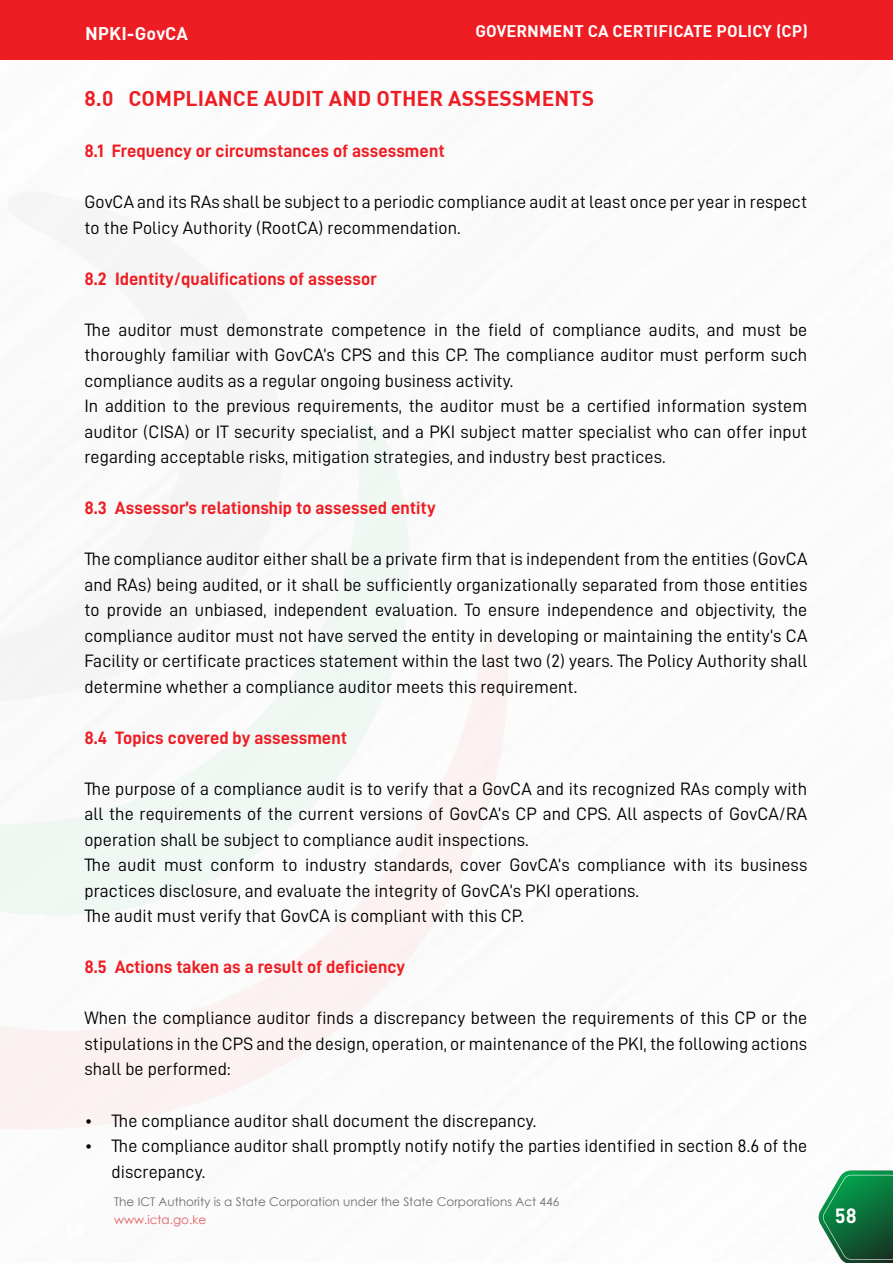
<style>
.page{position:relative;width:893px;height:1263px;background:#fff}
.page>*{position:absolute;margin:0;border:0;box-sizing:border-box;transform-origin:0 0}
.t1{font:21px "DIN Bold";letter-spacing:.005em;color:#ee1d23}
.t2{font:21px "D DIN Bold";color:#fff}
.t3{font:18px/25.5px "D DIN";letter-spacing:.005em;color:#000;text-align:justify}
.t4{font:18px "D DIN Bold";letter-spacing:.005em;color:#ee1d23}
.t5{font:18px "DIN Bold";letter-spacing:.005em;color:#fff}
.t6{font:700 16.5px "DIN";letter-spacing:.005em;color:#fff}
.t7{font:12px "Century Gothic";color:#6c6d70}
.t8{font:12px "Century Gothic";color:#d9181f}
</style>
<div class="page">
<svg style="left:316px;top:424px;width:94px;height:216px;fill:#f1f8f4"></svg>
<svg style="left:0;top:640px;width:508px;height:489px"></svg>
<svg style="left:0;top:192px;width:295px;height:509px"></svg>
<div style="left:0;top:0;width:893px;height:60px;background:#ee1d23"></div>
<img style="left:818px;top:1170px;width:75px;height:93px">
<p class="t5" style="left:85px;top:21px;width:104px">NPKI-GovCA</p>
<p class="t6" style="left:475px;top:21px;width:334px">GOVERNMENT CA CERTIFICATE POLICY (CP)</p>
<p class="t1" style="left:84px;top:85px;width:511px">8.0 COMPLIANCE AUDIT AND OTHER ASSESSMENTS</p>
<p class="t4" style="left:84px;top:141px;width:362px">8.1 Frequency or circumstances of assessment</p>
<p class="t3" style="left:84px;top:189px;width:724px">GovCA and its RAs shall be subject to a periodic compliance audit at least once per year in respect to the Policy Authority (RootCA) recommendation.</p>
<p class="t4" style="left:84px;top:269px;width:294px">8.2 Identity/qualifications of assessor</p>
<p class="t3" style="left:84px;top:317px;width:724px">The auditor must demonstrate competence in the field of compliance audits, and must be thoroughly familiar with GovCA’s CPS and this CP. The compliance auditor must perform such compliance audits as a regular ongoing business activity.</p>
<p class="t3" style="left:84px;top:393px;width:724px">In addition to the previous requirements, the auditor must be a certified information system auditor (CISA) or IT security specialist, and a PKI subject matter specialist who can offer input regarding acceptable risks, mitigation strategies, and industry best practices.</p>
<p class="t4" style="left:84px;top:498px;width:353px">8.3 Assessor’s relationship to assessed entity</p>
<p class="t3" style="left:84px;top:546px;width:724px">The compliance auditor either shall be a private firm that is independent from the entities (GovCA and RAs) being audited, or it shall be sufficiently organizationally separated from those entities to provide an unbiased, independent evaluation. To ensure independence and objectivity, the compliance auditor must not have served the entity in developing or maintaining the entity’s CA Facility or certificate practices statement within the last two (2) years. The Policy Authority shall determine whether a compliance auditor meets this requirement.</p>
<p class="t4" style="left:84px;top:728px;width:264px">8.4 Topics covered by assessment</p>
<p class="t3" style="left:84px;top:776px;width:724px">The purpose of a compliance audit is to verify that a GovCA and its recognized RAs comply with all the requirements of the current versions of GovCA’s CP and CPS. All aspects of GovCA/RA operation shall be subject to compliance audit inspections.</p>
<p class="t3" style="left:84px;top:852px;width:724px">The audit must conform to industry standards, cover GovCA’s compliance with its business practices disclosure, and evaluate the integrity of GovCA’s PKI operations.</p>
<p class="t3" style="left:84px;top:903px;width:441px">The audit must verify that GovCA is compliant with this CP.</p>
<p class="t4" style="left:84px;top:957px;width:322px">8.5 Actions taken as a result of deficiency</p>
<p class="t3" style="left:84px;top:1005px;width:724px">When the compliance auditor finds a discrepancy between the requirements of this CP or the stipulations in the CPS and the design, operation, or maintenance of the PKI, the following actions shall be performed:</p>
<p class="t3" style="left:84px;top:1107px;width:453px">• The compliance auditor shall document the discrepancy.</p>
<p class="t3" style="left:111px;top:1133px;width:697px;text-indent:-27px">• The compliance auditor shall promptly notify notify the parties identified in section 8.6 of the discrepancy.</p>
<p class="t7" style="left:114px;top:1193px;width:447px">The ICT Authority is a State Corporation under the State Corporations Act 446</p>
<p class="t8" style="left:114px;top:1211px;width:94px">www.icta.go.ke</p>
<p class="t2" style="left:835px;top:1204px;width:23px">58</p>
</div>
